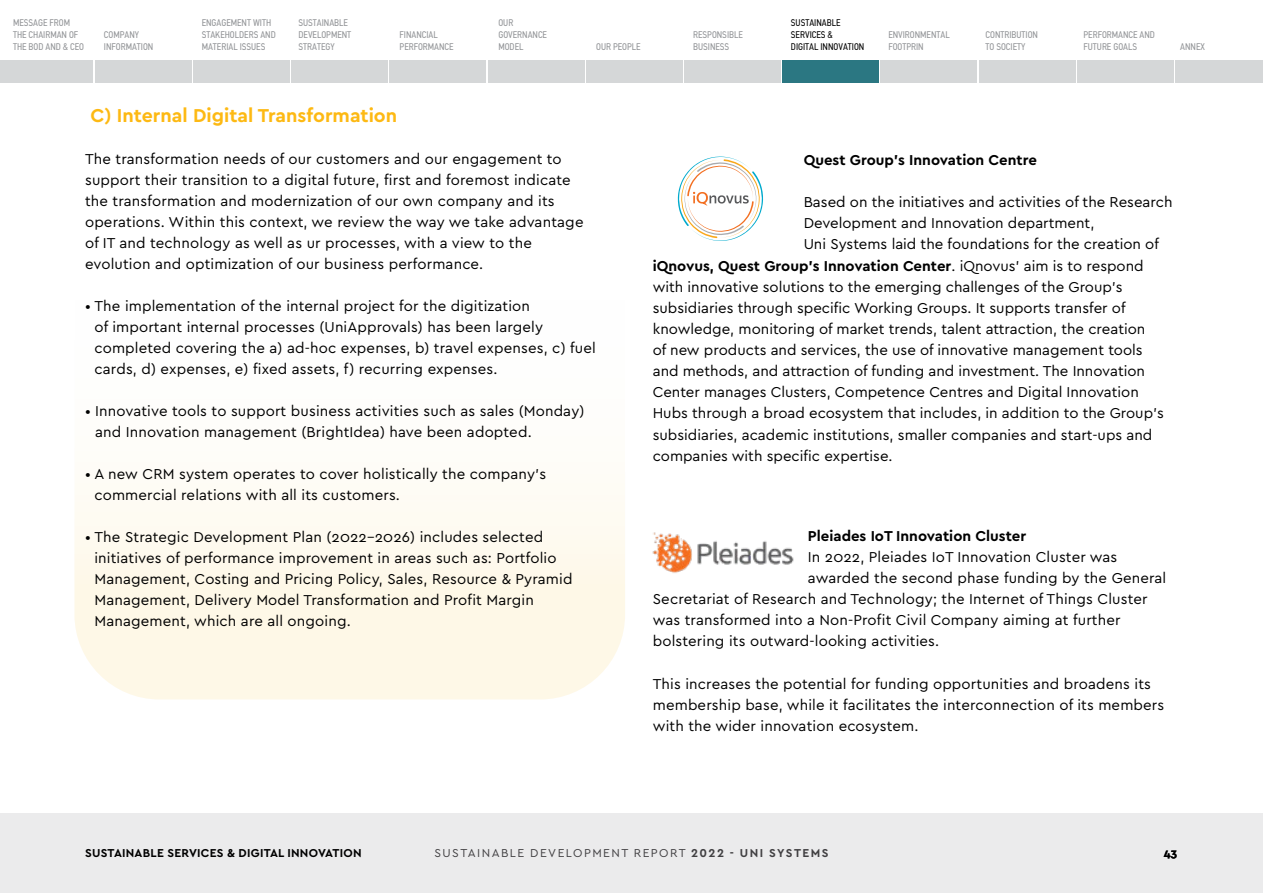
<style>
.page{position:relative;width:1263px;height:893px;background:#fff}
.page>*{position:absolute;margin:0;border:0;box-sizing:border-box;transform-origin:0 0}
.t1{font:700 19.5px "Cera GR";color:#fdb913}
.t2{font:15px/21px "Cera GR";letter-spacing:.01em;color:#000}
.t3{font:700 15px "Cera GR";color:#000}
.t4{font:12px "Cera GR";letter-spacing:.12em;color:#414042}
.t5{font:700 12px "Cera GR";letter-spacing:.02em;color:#000}
.t6{font:9.75px/12px "PF Din Text Condensed";color:#939598}
.t7{font:9.75px/12px "PF Din Text Condensed";color:#000}
.s1{font-weight:400}
.s2{font-weight:700}
</style>
<div class="page">
<div style="left:0;top:61px;width:93px;height:22px;background:#d5d7d8"></div>
<div style="left:193px;top:61px;width:96px;height:22px;background:#d5d7d8"></div>
<div style="left:292px;top:61px;width:96px;height:22px;background:#d5d7d8"></div>
<div style="left:390px;top:61px;width:96px;height:22px;background:#d5d7d8"></div>
<div style="left:488px;top:61px;width:96px;height:22px;background:#d5d7d8"></div>
<div style="left:586px;top:61px;width:96px;height:22px;background:#d5d7d8"></div>
<div style="left:684px;top:61px;width:96px;height:22px;background:#d5d7d8"></div>
<div style="left:783px;top:61px;width:96px;height:22px;background:#2b7782"></div>
<div style="left:881px;top:61px;width:96px;height:22px;background:#d5d7d8"></div>
<div style="left:979px;top:61px;width:96px;height:22px;background:#d5d7d8"></div>
<div style="left:1077px;top:61px;width:96px;height:22px;background:#d5d7d8"></div>
<div style="left:1175px;top:61px;width:88px;height:22px;background:#d5d7d8"></div>
<div style="left:95px;top:61px;width:96px;height:22px;background:#d5d7d8"></div>
<div style="left:0;top:813px;width:1263px;height:80px;background:#ebebec"></div>
<svg style="left:74px;top:495px;width:551px;height:204px;fill:#fef8e7"></svg>
<img style="left:652px;top:532px;width:142px;height:41px">
<svg style="left:677px;top:156px;width:86px;height:85px"></svg>
<p class="t6" style="left:13px;top:17px;width:73px">MESSAGE FROM<br>THE CHAIRMAN OF<br>THE BOD AND &amp; CEO</p>
<p class="t6" style="left:202px;top:17px;width:75px">ENGAGEMENT WITH<br>STAKEHOLDERS AND<br>MATERIAL ISSUES</p>
<p class="t6" style="left:298px;top:17px;width:54px">SUSTAINABLE<br>DEVELOPMENT<br>STRATEGY</p>
<p class="t6" style="left:104px;top:29px;width:51px">COMPANY<br>INFORMATION</p>
<p class="t6" style="left:400px;top:29px;width:56px">FINANCIAL<br>PERFORMANCE</p>
<p class="t6" style="left:498px;top:17px;width:50px">OUR<br>GOVERNANCE<br>MODEL</p>
<p class="t6" style="left:596px;top:41px;width:46px">OUR PEOPLE</p>
<p class="t7" style="left:791px;top:17px;width:75px">SUSTAINABLE<br>SERVICES &amp;<br>DIGITAL INNOVATION</p>
<p class="t6" style="left:693px;top:29px;width:51px">RESPONSIBLE<br>BUSINESS</p>
<p class="t6" style="left:888px;top:29px;width:63px">ENVIRONMENTAL<br>FOOTPRIN</p>
<p class="t6" style="left:985px;top:29px;width:54px">CONTRIBUTION<br>TO SOCIETY</p>
<p class="t6" style="left:1083px;top:29px;width:73px">PERFORMANCE AND<br>FUTURE GOALS</p>
<p class="t6" style="left:1180px;top:41px;width:26px">ANNEX</p>
<h1 class="t1" style="left:90px;top:104px;width:308px">C) Internal Digital Transformation</h1>
<p class="t2" style="left:85px;top:148px;width:500px">The transformation needs of our customers and our engagement to support their transition to a digital future, first and foremost indicate the transformation and modernization of our own company and its operations. Within this context, we review the way we take advantage of IT and technology as well as ur processes, with a view to the evolution and optimization of our business performance.</p>
<p class="t2" style="left:94px;top:295px;width:503px;text-indent:-9px">• The implementation of the internal project for the digitization<br>of important internal processes (UniApprovals) has been largely completed covering the a) ad-hoc expenses, b) travel expenses, c) fuel cards, d) expenses, e) fixed assets, f) recurring expenses.</p>
<p class="t2" style="left:95px;top:400px;width:491px;text-indent:-10px">• Innovative tools to support business activities such as sales (Monday) and Innovation management (BrightIdea) have been adopted.</p>
<p class="t2" style="left:94px;top:463px;width:453px;text-indent:-9px">• A new CRM system operates to cover holistically the company's commercial relations with all its customers.</p>
<p class="t2" style="left:94px;top:526px;width:480px;text-indent:-9px">• The Strategic Development Plan (2022-2026) includes selected initiatives of performance improvement in areas such as: Portfolio Management, Costing and Pricing Policy, Sales, Resource &amp; Pyramid Management, Delivery Model Transformation and Profit Margin Management, which are all ongoing.</p>
<p class="t3" style="left:804px;top:151px;width:235px">Quest Group’s Innovation Centre</p>
<p class="t2" style="left:804px;top:192px;width:370px">Based on the initiatives and activities of the Research</p>
<p class="t2" style="left:804px;top:213px;width:292px">Development and Innovation department,</p>
<p class="t2" style="left:804px;top:234px;width:357px">Uni Systems laid the foundations for the creation of</p>
<p class="t3" style="left:653px;top:257px;width:492px">iQnovus, Quest Group’s Innovation Center<span class="s1">. iQnovus’ aim is to respond</span></p>
<p class="t2" style="left:653px;top:276px;width:471px">with innovative solutions to the emerging challenges of the Group’s</p>
<p class="t2" style="left:653px;top:297px;width:474px">subsidiaries through specific Working Groups. It supports transfer of</p>
<p class="t2" style="left:653px;top:318px;width:494px">knowledge, monitoring of market trends, talent attraction, the creation</p>
<p class="t2" style="left:653px;top:340px;width:491px">of new products and services, the use of innovative management tools</p>
<p class="t2" style="left:653px;top:361px;width:494px">and methods, and attraction of funding and investment. The Innovation</p>
<p class="t2" style="left:653px;top:382px;width:488px">Center manages Clusters, Competence Centres and Digital Innovation</p>
<p class="t2" style="left:653px;top:403px;width:513px">Hubs through a broad ecosystem that includes, in addition to the Group’s</p>
<p class="t2" style="left:653px;top:424px;width:501px">subsidiaries, academic institutions, smaller companies and start-ups and</p>
<p class="t2" style="left:653px;top:445px;width:241px">companies with specific expertise.</p>
<p class="t3" style="left:808px;top:527px;width:220px">Pleiades IoT Innovation Cluster</p>
<p class="t2" style="left:808px;top:546px;width:311px">In 2022, Pleiades IoT Innovation Cluster was</p>
<p class="t2" style="left:808px;top:567px;width:360px">awarded the second phase funding by the General</p>
<p class="t2" style="left:653px;top:589px;width:496px">Secretariat of Research and Technology; the Internet of Things Cluster</p>
<p class="t2" style="left:653px;top:610px;width:469px">was transformed into a Non-Profit Civil Company aiming at further</p>
<p class="t2" style="left:653px;top:631px;width:288px">bolstering its outward-looking activities.</p>
<p class="t2" style="left:653px;top:673px;width:513px">This increases the potential for funding opportunities and broadens its membership base, while it facilitates the interconnection of its members with the wider innovation ecosystem.</p>
<p class="t5" style="left:85px;top:846px;width:278px">SUSTAINABLE SERVICES &amp; DIGITAL INNOVATION</p>
<p class="t4" style="left:434px;top:846px;width:396px">SUSTAINABLE DEVELOPMENT REPORT <span class="s2">2022 - UNI SYSTEMS</span></p>
<p class="t5" style="left:1164px;top:846px;width:15px">43</p>
</div>
